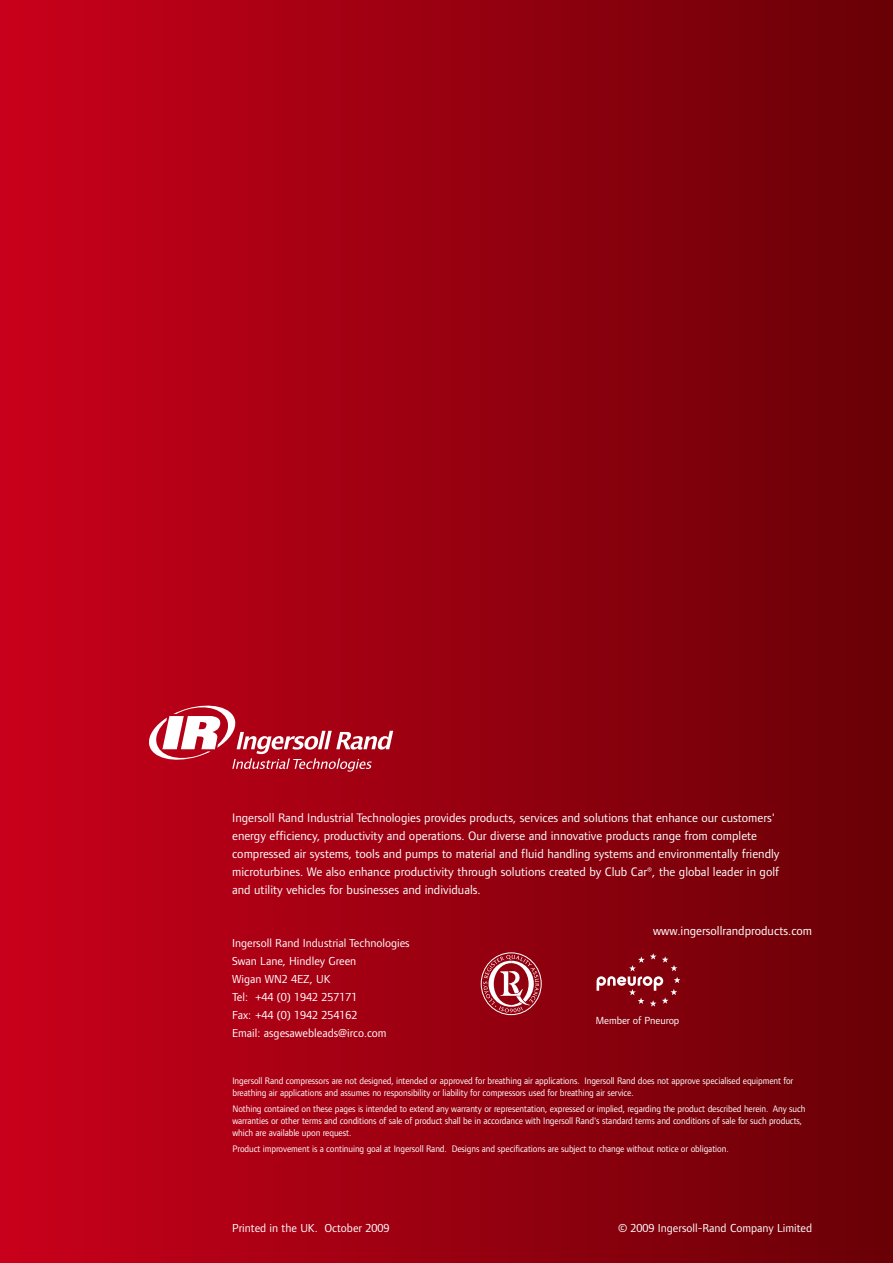
<style>
.page{position:relative;width:893px;height:1263px;background:#fff}
.page>*{position:absolute;margin:0;border:0;box-sizing:border-box;transform-origin:0 0}
.t1{font:12.75px/18px "Foundry Form Sans";color:#fff}
.t2{font:12px/18px "Foundry Form Sans";color:#fff}
.t3{font:10.65px "Foundry Form Sans";letter-spacing:-.005em;color:#fff}
.t4{font:9.75px/12px "Foundry Form Sans";letter-spacing:-.01em;color:#fff;scale:.95 1}
</style>
<div class="page">
<div style="left:0;top:0;width:893px;height:1263px;background:linear-gradient(to right,#c9001b,#680006)"></div>
<svg style="left:149px;top:706px;width:244px;height:65px"></svg>
<svg style="left:597px;top:953px;width:83px;height:53px;background:#931f29"></svg>
<div style="left:481px;top:952px;width:60px;height:63px;border:1px solid #fff;border-radius:50%"></div>
<svg style="left:483px;top:955px;width:56px;height:58px"></svg>
<p class="t1" style="left:232px;top:810px;width:549px">Ingersoll Rand Industrial Technologies provides products, services and solutions that enhance our customers' energy efficiency, productivity and operations. Our diverse and innovative products range from complete compressed air systems, tools and pumps to material and fluid handling systems and environmentally friendly microturbines. We also enhance productivity through solutions created by Club Car®, the global leader in golf and utility vehicles for businesses and individuals.</p>
<h1 class="t1" style="left:653px;top:922px;width:161px">www.ingersollrandproducts.com</h1>
<p class="t2" style="left:232px;top:935px;width:179px">Ingersoll Rand Industrial Technologies<br>Swan Lane, Hindley Green<br>Wigan WN2 4EZ, UK<br>Tel: +44 (0) 1942 257171<br>Fax: +44 (0) 1942 254162<br>Email: asgesawebleads@irco.com</p>
<p class="t3" style="left:596px;top:1016px;width:85px">Member of Pneurop</p>
<p class="t4" style="left:232px;top:1075px;width:592px">Ingersoll Rand compressors are not designed, intended or approved for breathing air applications. Ingersoll Rand does not approve specialised equipment for breathing air applications and assumes no responsibility or liability for compressors used for breathing air service.</p>
<p class="t4" style="left:232px;top:1103px;width:605px">Nothing contained on these pages is intended to extend any warranty or representation, expressed or implied, regarding the product described herein. Any such warranties or other terms and conditions of sale of product shall be in accordance with Ingersoll Rand's standard terms and conditions of sale for such products, which are available upon request.</p>
<p class="t4" style="left:232px;top:1143px;width:524px">Product improvement is a continuing goal at Ingersoll Rand. Designs and specifications are subject to change without notice or obligation.</p>
<p class="t2" style="left:232px;top:1220px;width:159px">Printed in the UK. October 2009</p>
<p class="t2" style="left:618px;top:1220px;width:196px">© 2009 Ingersoll-Rand Company Limited</p>
</div>
